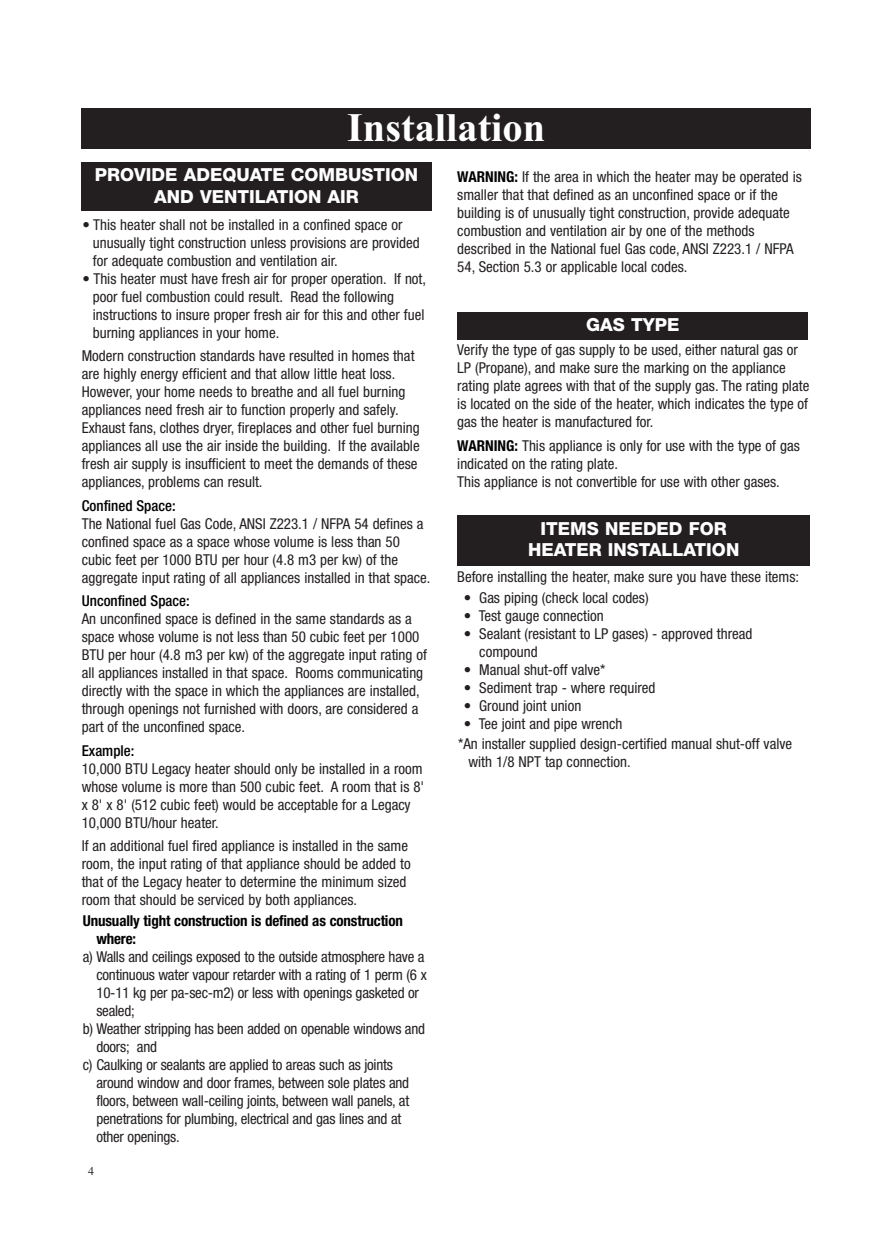
<style>
.page{position:relative;width:891px;height:1256px;background:#fff}
.page>*{position:absolute;margin:0;border:0;box-sizing:border-box;transform-origin:0 0}
.t1{font:700 40.5px "Times New Roman";color:#fff}
.t2{font:800 18px/21.6px "Helvetica Neue";color:#fff;text-align:center}
.t3{font:condensed 15px/18px "Helvetica Neue";color:#231f20}
.t4{font:700 condensed 15px/18px "Helvetica Neue";letter-spacing:-.01em;color:#000}
.t5{font:500 condensed 15px "Helvetica Neue";color:#000}
.t6{font:12px "Times";color:#231f20}
.s1{font-weight:700;color:#000}
</style>
<div class="page">
<div style="left:82px;top:108px;width:729px;height:40px;background:#231f20"></div>
<div style="left:81px;top:162px;width:351px;height:49px;background:#231f20"></div>
<div style="left:457px;top:516px;width:353px;height:50px;background:#231f20"></div>
<div style="left:457px;top:312px;width:351px;height:27px;background:#231f20"></div>
<h1 class="t1" style="left:347px;top:104px;width:200px">Installation</h1>
<p class="t2" style="left:95px;top:166px;width:325px">PROVIDE ADEQUATE COMBUSTION<br>AND VENTILATION AIR</p>
<p class="t3" style="left:457px;top:169px;width:346px"><span class="s1">WARNING:</span> If the area in which the heater may be operated is smaller that that defined as an unconfined space or if the building is of unusually tight construction, provide adequate combustion and ventilation air by one of the methods described in the National fuel Gas code, ANSI Z223.1 / NFPA 54, Section 5.3 or applicable local codes.</p>
<p class="t3" style="left:93px;top:217px;width:328px;text-indent:-10px">• This heater shall not be installed in a confined space or unusually tight construction unless provisions are provided for adequate combustion and ventilation air.</p>
<p class="t3" style="left:93px;top:271px;width:335px;text-indent:-10px">• This heater must have fresh air for proper operation. If not, poor fuel combustion could result. Read the following instructions to insure proper fresh air for this and other fuel burning appliances in your home.</p>
<p class="t3" style="left:82px;top:348px;width:339px">Modern construction standards have resulted in homes that are highly energy efficient and that allow little heat loss.<br>However, your home needs to breathe and all fuel burning appliances need fresh air to function properly and safely.<br>Exhaust fans, clothes dryer, fireplaces and other fuel burning appliances all use the air inside the building. If the available fresh air supply is insufficient to meet the demands of these appliances, problems can result.</p>
<p class="t5" style="left:82px;top:500px;width:95px">Confined Space:</p>
<p class="t3" style="left:82px;top:516px;width:350px">The National fuel Gas Code, ANSI Z223.1 / NFPA 54 defines a confined space as a space whose volume is less than 50 cubic feet per 1000 BTU per hour (4.8 m3 per kw) of the aggregate input rating of all appliances installed in that space.</p>
<p class="t5" style="left:82px;top:595px;width:110px">Unconfined Space:</p>
<p class="t3" style="left:82px;top:611px;width:347px">An unconfined space is defined in the same standards as a space whose volume is not less than 50 cubic feet per 1000<br>BTU per hour (4.8 m3 per kw) of the aggregate input rating of all appliances installed in that space. Rooms communicating directly with the space in which the appliances are installed, through openings not furnished with doors, are considered a part of the unconfined space.</p>
<p class="t5" style="left:82px;top:745px;width:54px">Example:</p>
<p class="t3" style="left:82px;top:760px;width:344px">10,000 BTU Legacy heater should only be installed in a room whose volume is more than 500 cubic feet. A room that is 8' x 8' x 8' (512 cubic feet) would be acceptable for a Legacy 10,000 BTU/hour heater.</p>
<p class="t3" style="left:82px;top:838px;width:330px">If an additional fuel fired appliance is installed in the same room, the input rating of that appliance should be added to that of the Legacy heater to determine the minimum sized room that should be serviced by both appliances.</p>
<p class="t4" style="left:96px;top:913px;width:308px;text-indent:-14px">Unusually tight construction is defined as construction where:</p>
<p class="t3" style="left:83px;top:949px;width:343px">a) Walls and ceilings exposed to the outside atmosphere have a</p>
<p class="t3" style="left:96px;top:967px;width:332px">continuous water vapour retarder with a rating of 1 perm (6 x</p>
<p class="t3" style="left:96px;top:985px;width:324px">10-11 kg per pa-sec-m2) or less with openings gasketed or</p>
<p class="t3" style="left:96px;top:1003px;width:40px">sealed;</p>
<p class="t3" style="left:83px;top:1021px;width:344px">b) Weather stripping has been added on openable windows and</p>
<p class="t3" style="left:96px;top:1039px;width:62px">doors; and</p>
<p class="t3" style="left:83px;top:1057px;width:312px">c) Caulking or sealants are applied to areas such as joints</p>
<p class="t3" style="left:96px;top:1075px;width:314px">around window and door frames, between sole plates and</p>
<p class="t3" style="left:96px;top:1093px;width:314px">floors, between wall-ceiling joints, between wall panels, at</p>
<p class="t3" style="left:96px;top:1111px;width:307px">penetrations for plumbing, electrical and gas lines and at</p>
<p class="t3" style="left:96px;top:1129px;width:85px">other openings.</p>
<p class="t2" style="left:586px;top:315px;width:95px">GAS TYPE</p>
<p class="t3" style="left:457px;top:342px;width:354px">Verify the type of gas supply to be used, either natural gas or LP (Propane), and make sure the marking on the appliance rating plate agrees with that of the supply gas. The rating plate is located on the side of the heater, which indicates the type of gas the heater is manufactured for.</p>
<p class="t3" style="left:457px;top:437px;width:344px"><span class="s1">WARNING:</span> This appliance is only for use with the type of gas indicated on the rating plate.<br>This appliance is not convertible for use with other gases.</p>
<p class="t2" style="left:528px;top:519px;width:213px">ITEMS NEEDED FOR<br>HEATER INSTALLATION</p>
<p class="t3" style="left:457px;top:569px;width:343px">Before installing the heater, make sure you have these items:</p>
<p class="t3" style="left:464px;top:589px;width:186px">• Gas piping (check local codes)</p>
<p class="t3" style="left:464px;top:607px;width:141px">• Test gauge connection</p>
<p class="t3" style="left:479px;top:625px;width:275px;text-indent:-15px">• Sealant (resistant to LP gases) - approved thread compound</p>
<p class="t3" style="left:464px;top:661px;width:143px">• Manual shut-off valve*</p>
<p class="t3" style="left:464px;top:679px;width:193px">• Sediment trap - where required</p>
<p class="t3" style="left:464px;top:697px;width:119px">• Ground joint union</p>
<p class="t3" style="left:458px;top:714px;width:336px;line-height:20.7px;text-indent:6px">• Tee joint and pipe wrench<br>*An installer supplied design-certified manual shut-off valve</p>
<p class="t3" style="left:468px;top:754px;width:164px">with 1/8 NPT tap connection.</p>
<p class="t6" style="left:88px;top:1166px;width:7px">4</p>
</div>
